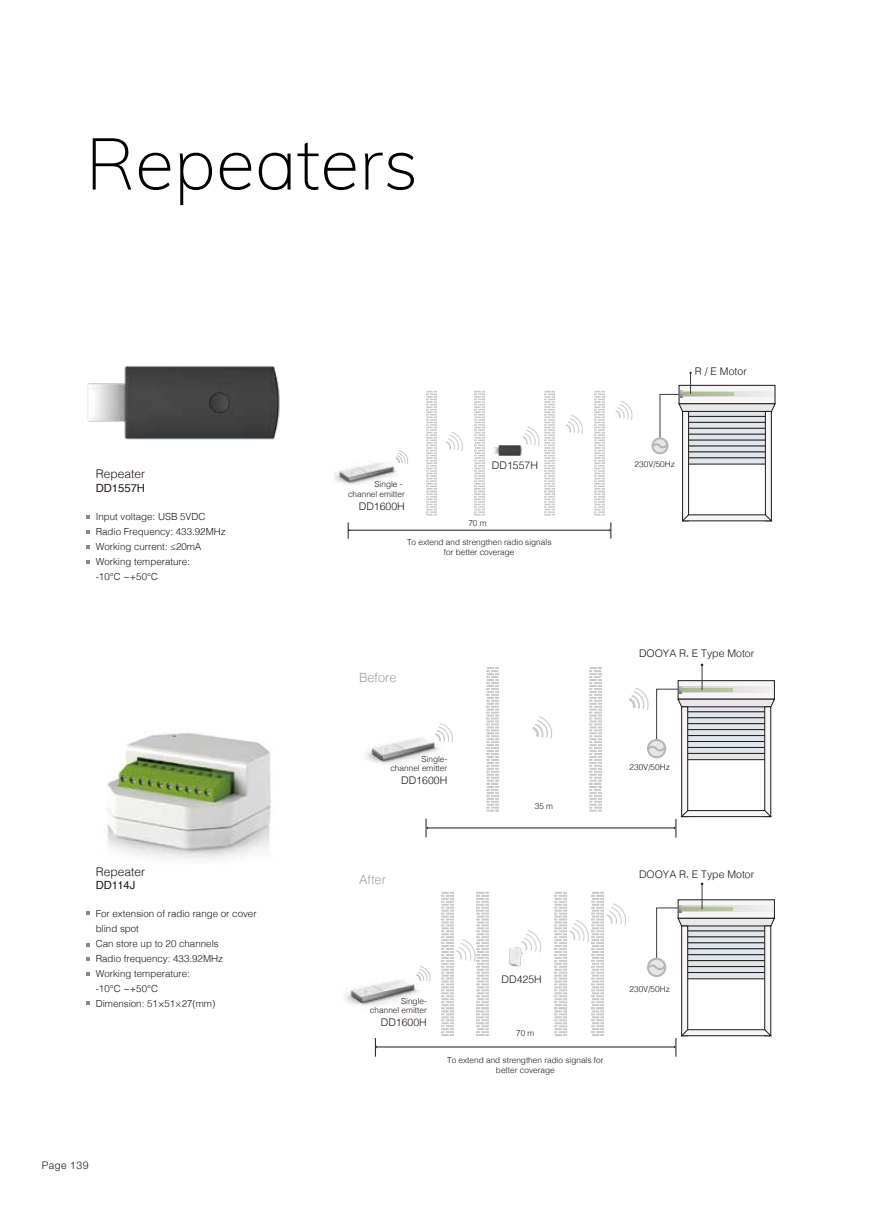
<style>
.page{position:relative;width:893px;height:1212px;background:#fff}
.page>*{position:absolute;margin:0;border:0;box-sizing:border-box;transform-origin:0 0}
.t1{font:200 72px "Muli";color:#040000}
.t2{font:300 12.75px "Helvetica";color:#9fa0a0}
.t3{font:300 12px "Helvetica";color:#221815}
.t4{font:11.25px "Helvetica";color:#221815}
.t5{font:300 10.5px "Helvetica";color:#221815}
.t6{font:300 10.5px "Helvetica Neue LT Pro";letter-spacing:.04em;color:#221815}
.t7{font:300 9.75px/15px "Helvetica";color:#221815}
.t8{font:300 8.25px/9.9px "Helvetica";color:#221815;text-align:right}
.s1{font-family:"ST Xihei";font-weight:400}
</style>
<div class="page">
<img style="left:89px;top:732px;width:183px;height:183px">
<svg style="left:86px;top:911px;width:3px;height:4px"></svg>
<svg style="left:86px;top:957px;width:3px;height:4px"></svg>
<svg style="left:86px;top:972px;width:3px;height:4px"></svg>
<svg style="left:86px;top:1001px;width:3px;height:4px"></svg>
<img style="left:345px;top:980px;width:69px;height:26px">
<svg style="left:375px;top:1038px;width:2px;height:18px"></svg>
<div style="left:686px;top:972px;width:80px;height:7px;background:#dfe6ec;border:1px solid #221815"></div>
<div style="left:681px;top:925px;width:7px;height:111px;background:#f6f6f6;border:1px solid #221815"></div>
<div style="left:764px;top:925px;width:7px;height:111px;background:#f6f6f6;border:1px solid #221815"></div>
<svg style="left:648px;top:959px;width:17px;height:17px"></svg>
<div style="left:647px;top:958px;width:19px;height:19px;border:2px solid #b5b6b6;border-radius:50%"></div>
<svg style="left:554px;top:891px;width:72px;height:145px"></svg>
<svg style="left:524px;top:930px;width:17px;height:23px"></svg>
<img style="left:508px;top:939px;width:17px;height:30px">
<hr style="left:376px;top:1047px;width:298px;height:1px;background:#221815">
<svg style="left:674px;top:1028px;width:98px;height:28px"></svg>
<svg style="left:647px;top:882px;width:128px;height:90px"></svg>
<svg style="left:414px;top:891px;width:75px;height:145px"></svg>
<img style="left:366px;top:738px;width:74px;height:26px">
<svg style="left:433px;top:723px;width:20px;height:21px"></svg>
<svg style="left:426px;top:818px;width:2px;height:19px"></svg>
<div style="left:686px;top:753px;width:80px;height:7px;background:#dfe6ec;border:1px solid #221815"></div>
<div style="left:681px;top:706px;width:7px;height:111px;background:#f6f6f6;border:1px solid #221815"></div>
<div style="left:764px;top:706px;width:7px;height:111px;background:#f6f6f6;border:1px solid #221815"></div>
<svg style="left:589px;top:667px;width:13px;height:145px"></svg>
<svg style="left:486px;top:667px;width:13px;height:145px"></svg>
<hr style="left:428px;top:828px;width:246px;height:1px;background:#221815">
<svg style="left:532px;top:716px;width:21px;height:23px"></svg>
<svg style="left:648px;top:740px;width:17px;height:17px"></svg>
<div style="left:647px;top:739px;width:19px;height:19px;border:2px solid #b5b6b6;border-radius:50%"></div>
<svg style="left:629px;top:664px;width:146px;height:89px"></svg>
<svg style="left:674px;top:809px;width:98px;height:28px"></svg>
<img style="left:493px;top:445px;width:28px;height:11px">
<img style="left:334px;top:461px;width:63px;height:25px">
<svg style="left:348px;top:522px;width:1px;height:16px"></svg>
<svg style="left:426px;top:391px;width:11px;height:125px"></svg>
<svg style="left:474px;top:391px;width:11px;height:125px"></svg>
<svg style="left:446px;top:432px;width:17px;height:19px"></svg>
<svg style="left:566px;top:415px;width:17px;height:19px"></svg>
<svg style="left:521px;top:391px;width:34px;height:125px"></svg>
<hr style="left:349px;top:530px;width:260px;height:1px;background:#221815">
<svg style="left:590px;top:391px;width:43px;height:147px"></svg>
<svg style="left:393px;top:450px;width:15px;height:15px"></svg>
<div style="left:651px;top:437px;width:17px;height:17px;border:2px solid #b5b6b6;border-radius:50%"></div>
<div style="left:687px;top:445px;width:80px;height:8px;background:#dfe6ec"></div>
<svg style="left:687px;top:451px;width:80px;height:8px"></svg>
<div style="left:687px;top:457px;width:80px;height:7px;background:#dfe6ec;border:1px solid #221815"></div>
<div style="left:682px;top:411px;width:7px;height:110px;background:#f6f6f6;border:1px solid #221815"></div>
<div style="left:765px;top:411px;width:7px;height:110px;background:#f6f6f6;border:1px solid #221815"></div>
<svg style="left:681px;top:513px;width:92px;height:9px"></svg>
<svg style="left:651px;top:372px;width:125px;height:78px"></svg>
<img style="left:87px;top:366px;width:193px;height:74px">
<h1 class="t1" style="left:86px;top:111px;width:334px">Repeaters</h1>
<p class="t3" style="left:96px;top:464px;width:51px">Repeater</p>
<p class="t4" style="left:96px;top:479px;width:51px">DD1557H</p>
<p class="t7" style="left:96px;top:508px;width:132px">Input voltage: USB 5VDC<br>Radio Frequency: 433.92MHz<br>Working current: ≤20mA<br>Working temperature:<br>-10℃ ~+50℃</p>
<p class="t5" style="left:695px;top:362px;width:53px">R / E Motor</p>
<p class="t8" style="left:348px;top:479px;width:58px">Single - channel emitter</p>
<p class="t5" style="left:359px;top:497px;width:48px">DD1600H</p>
<p class="t5" style="left:492px;top:457px;width:48px">DD1557H</p>
<p class="t8" style="left:635px;top:458px;width:42px">230V/50Hz</p>
<p class="t8" style="left:468px;top:517px;width:20px">70 m</p>
<p class="t8" style="left:407px;top:537px;width:146px;text-align:center">To extend and strengthen radio signals for better coverage</p>
<p class="t3" style="left:96px;top:861px;width:51px">Repeater</p>
<p class="t4" style="left:96px;top:876px;width:41px">DD114J</p>
<p class="t7" style="left:96px;top:906px;width:162px">For extension of radio range or cover blind spot<br>Can store up to 20 channels<br>Radio frequency: 433.92MHz<br>Working temperature:<br>-10°C ~+50°C<br>Dimension: 51×51×27(mm)</p>
<p class="t6" style="left:42px;top:1159px;width:48px">Page 139</p>
<h2 class="t2" style="left:359px;top:666px;width:39px">Before</h2>
<p class="t8" style="left:390px;top:753px;width:58px">Single&shy;channel emitter</p>
<p class="t5" style="left:401px;top:771px;width:48px">DD1600H</p>
<h2 class="t2" style="left:359px;top:868px;width:28px">After</h2>
<p class="t8" style="left:535px;top:800px;width:20px">35 m</p>
<p class="t5" style="left:639px;top:645px;width:117px">DOOYA R<span class="s1">,</span> E Type Motor</p>
<p class="t8" style="left:629px;top:762px;width:42px">230V/50Hz</p>
<p class="t5" style="left:639px;top:865px;width:117px">DOOYA R<span class="s1">,</span> E Type Motor</p>
<p class="t8" style="left:370px;top:995px;width:58px">Single&shy;channel emitter</p>
<p class="t5" style="left:381px;top:1013px;width:48px">DD1600H</p>
<p class="t5" style="left:502px;top:970px;width:42px">DD425H</p>
<p class="t8" style="left:516px;top:1028px;width:20px">70 m</p>
<p class="t8" style="left:447px;top:1054px;width:158px;text-align:center">To extend and strengthen radio signals for better coverage</p>
<p class="t8" style="left:629px;top:983px;width:42px">230V/50Hz</p>
</div>
